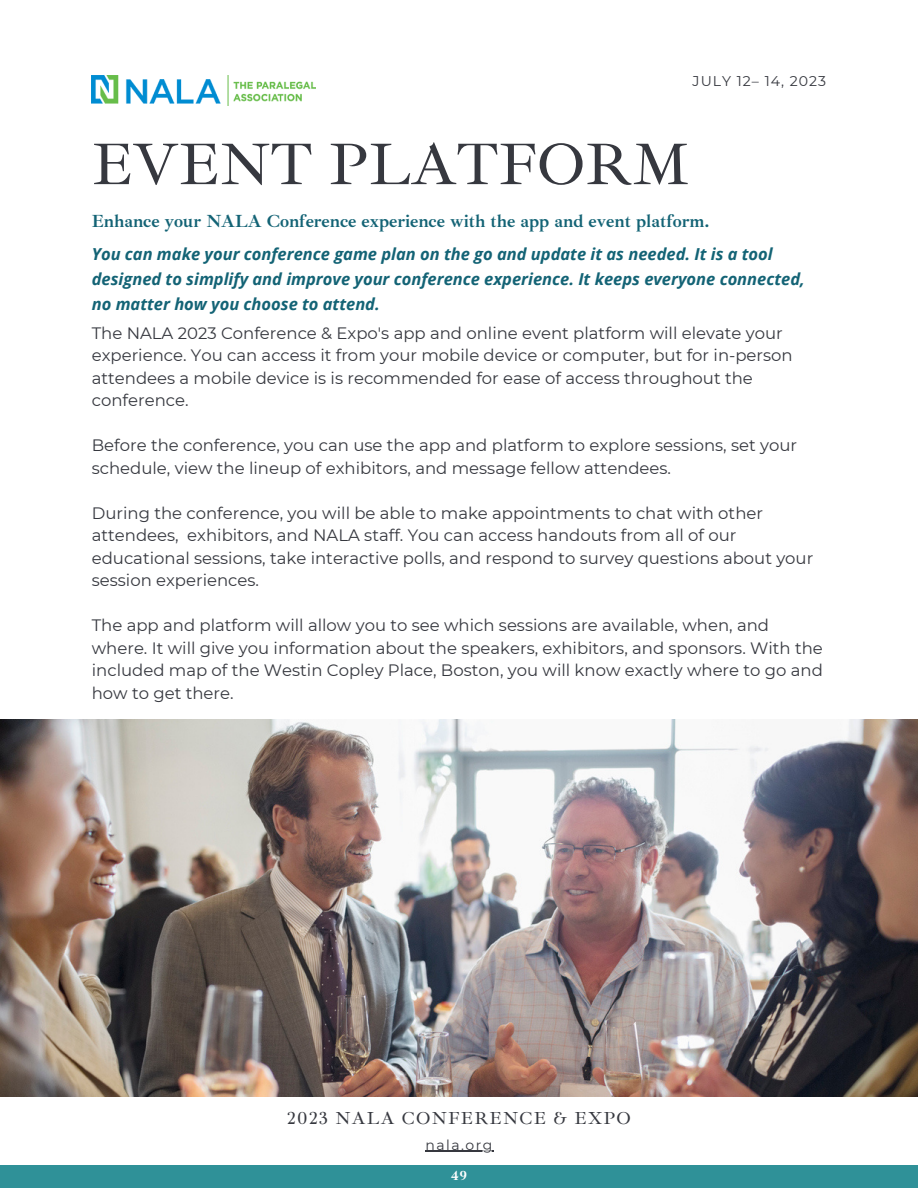
<style>
.page{position:relative;width:918px;height:1188px;background:#fff}
.page>*{position:absolute;margin:0;border:0;box-sizing:border-box;transform-origin:0 0}
.t1{font:60px "Ibarra Real Nova";color:#36383f}
.t2{font:700 18px "Ibarra Real Nova";color:#136375}
.t3{font:17.85px "Ibarra Real Nova";letter-spacing:.07em;color:#36383f}
.t4{font:16.5px/22.5px "Montserrat";color:#36383f}
.t5{font:italic 700 16.5px/24.8px "Open Sans";color:#136375}
.t6{font:14.1px "Montserrat";letter-spacing:.07em;color:#36383f}
.t7{font:13.95px "Montserrat";letter-spacing:.105em;color:#36383f}
.t8{font:700 13.5px "Ibarra Real Nova";color:#fff}
</style>
<div class="page">
<img style="left:92px;top:76px;width:224px;height:30px">
<img style="left:0;top:720px;width:918px;height:377px">
<hr style="left:426px;top:1151px;width:68px;height:1px;background:#36383f">
<div style="left:0;top:1165px;width:918px;height:23px;background:#2f9198"></div>
<p class="t6" style="left:693px;top:72px;width:135px">JULY 12– 14, 2023</p>
<p class="t1" style="left:92px;top:127px;width:599px">EVENT PLATFORM</p>
<p class="t2" style="left:92px;top:210px;width:619px">Enhance your NALA Conference experience with the app and event platform.</p>
<p class="t5" style="left:92px;top:242px;width:714px">You can make your conference game plan on the go and update it as needed. It is a tool designed to simplify and improve your conference experience. It keeps everyone connected, no matter how you choose to attend.</p>
<p class="t4" style="left:92px;top:322px;width:702px">The NALA 2023 Conference &amp; Expo's app and online event platform will elevate your experience. You can access it from your mobile device or computer, but for in-person attendees a mobile device is is recommended for ease of access throughout the conference.</p>
<p class="t4" style="left:92px;top:434px;width:707px">Before the conference, you can use the app and platform to explore sessions, set your schedule, view the lineup of exhibitors, and message fellow attendees.</p>
<p class="t4" style="left:92px;top:502px;width:723px">During the conference, you will be able to make appointments to chat with other attendees, exhibitors, and NALA staff. You can access handouts from all of our educational sessions, take interactive polls, and respond to survey questions about your session experiences.</p>
<p class="t4" style="left:92px;top:614px;width:733px">The app and platform will allow you to see which sessions are available, when, and where. It will give you information about the speakers, exhibitors, and sponsors. With the included map of the Westin Copley Place, Boston, you will know exactly where to go and how to get there.</p>
<p class="t3" style="left:287px;top:1108px;width:345px">2023 NALA CONFERENCE &amp; EXPO</p>
<p class="t7" style="left:426px;top:1136px;width:68px">nala.org</p>
<p class="t8" style="left:451px;top:1168px;width:17px">49</p>
</div>
